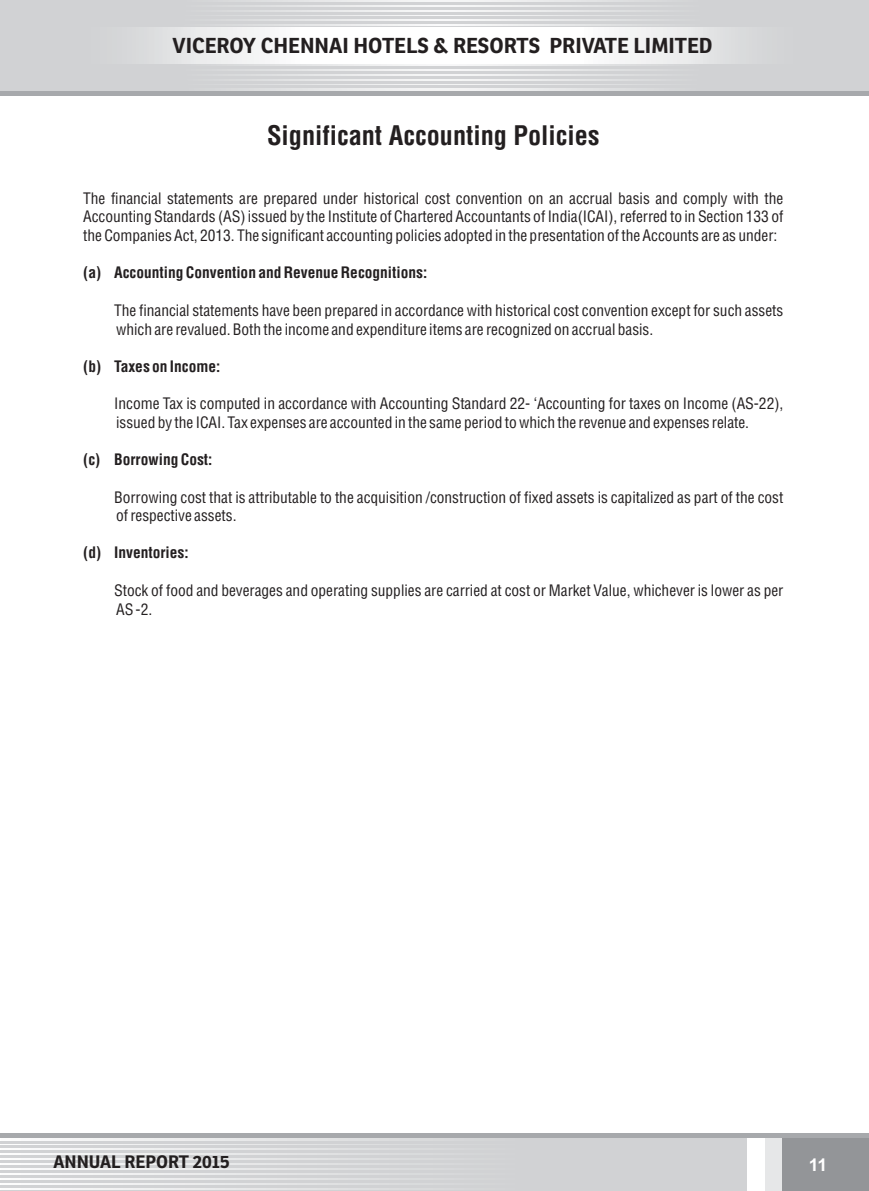
<style>
.page{position:relative;width:869px;height:1191px;background:#fff}
.page>*{position:absolute;margin:0;border:0;box-sizing:border-box;transform-origin:0 0}
.t1{font:800 26.25px "Switzerland Condensed";color:#231f20}
.t2{font:700 21px "Ronnia Basic";color:#231f20}
.t3{font:700 17.5px "Ronnia Basic";color:#231f20}
.t4{font:700 17.5px "Arial";color:#fff}
.t5{font:15.4px/18.7px "Switzerland Condensed";color:#231f20}
.t6{font:800 15.4px "Switzerland Condensed";color:#231f20}
</style>
<div class="page">
<svg style="left:1px;top:0;width:867px;height:91px;background:#d8d9db"></svg>
<hr style="left:0;top:2px;width:868px;height:2px;background:#d1d2d4">
<hr style="left:0;top:7px;width:868px;height:2px;background:#d1d2d4">
<hr style="left:0;top:12px;width:868px;height:2px;background:#d1d2d4">
<hr style="left:0;top:17px;width:868px;height:2px;background:#d1d2d4">
<hr style="left:0;top:22px;width:868px;height:2px;background:#d1d2d4">
<hr style="left:0;top:27px;width:868px;height:2px;background:#d1d2d4">
<hr style="left:0;top:32px;width:868px;height:2px;background:#d1d2d4">
<hr style="left:0;top:37px;width:868px;height:2px;background:#d1d2d4">
<hr style="left:0;top:41px;width:868px;height:3px;background:#d1d2d4">
<hr style="left:0;top:46px;width:868px;height:3px;background:#d1d2d4">
<hr style="left:0;top:51px;width:868px;height:2px;background:#d1d2d4">
<hr style="left:0;top:56px;width:868px;height:2px;background:#d1d2d4">
<hr style="left:0;top:61px;width:868px;height:2px;background:#d1d2d4">
<hr style="left:0;top:66px;width:868px;height:2px;background:#d1d2d4">
<hr style="left:0;top:71px;width:868px;height:2px;background:#d1d2d4">
<hr style="left:0;top:76px;width:868px;height:2px;background:#d1d2d4">
<hr style="left:0;top:81px;width:868px;height:2px;background:#d1d2d4">
<hr style="left:0;top:86px;width:868px;height:2px;background:#d1d2d4">
<hr style="left:0;top:91px;width:868px;height:4px;background:#a7a9ac">
<svg style="left:1px;top:1138px;width:746px;height:52px"></svg>
<hr style="left:0;top:1137px;width:868px;height:1px;background:#d1d2d4">
<hr style="left:0;top:1141px;width:868px;height:2px;background:#d1d2d4">
<hr style="left:0;top:1145px;width:868px;height:3px;background:#d1d2d4">
<hr style="left:0;top:1150px;width:868px;height:3px;background:#d1d2d4">
<hr style="left:0;top:1155px;width:868px;height:2px;background:#d1d2d4">
<hr style="left:0;top:1160px;width:868px;height:2px;background:#d1d2d4">
<hr style="left:0;top:1165px;width:868px;height:2px;background:#d1d2d4">
<hr style="left:0;top:1170px;width:868px;height:2px;background:#d1d2d4">
<hr style="left:0;top:1175px;width:868px;height:2px;background:#d1d2d4">
<hr style="left:0;top:1180px;width:868px;height:2px;background:#d1d2d4">
<hr style="left:0;top:1185px;width:868px;height:2px;background:#d1d2d4">
<hr style="left:0;top:1190px;width:868px;height:1px;background:#d1d2d4">
<div style="left:781px;top:1137px;width:87px;height:54px;background:#939598"></div>
<div style="left:764px;top:1137px;width:17px;height:54px;background:#e6e7e8"></div>
<div style="left:747px;top:1133px;width:17px;height:58px;background:#fff"></div>
<hr style="left:0;top:1133px;width:868px;height:4px;background:#a7a9ac">
<img style="left:32px;top:27px;width:819px;height:37px">
<hr style="left:0;top:0;width:1px;height:91px;background:#d1d2d4">
<h2 class="t2" style="left:172px;top:34px;width:541px">VICEROY CHENNAI HOTELS &amp; RESORTS PRIVATE LIMITED</h2>
<h1 class="t1" style="left:267px;top:125px;width:334px">Significant Accounting Policies</h1>
<p class="t5" style="left:83px;top:190px;width:701px;text-align:justify">The financial statements are prepared under historical cost convention on an accrual basis and comply with the Accounting Standards (AS) issued by the Institute of Chartered Accountants of India(ICAI), referred to in Section 133 of the Companies Act, 2013. The significant accounting policies adopted in the presentation of the Accounts are as under:</p>
<p class="t6" style="left:83px;top:267px;width:345px">(a) Accounting Convention and Revenue Recognitions:</p>
<p class="t5" style="left:114px;top:302px;width:670px">The financial statements have been prepared in accordance with historical cost convention except for such assets which are revalued. Both the income and expenditure items are recognized on accrual basis.</p>
<p class="t6" style="left:83px;top:360px;width:139px">(b) Taxes on Income:</p>
<p class="t5" style="left:114px;top:395px;width:670px">Income Tax is computed in accordance with Accounting Standard 22- ‘Accounting for taxes on Income (AS-22), issued by the ICAI. Tax expenses are accounted in the same period to which the revenue and expenses relate.</p>
<p class="t6" style="left:83px;top:453px;width:131px">(c) Borrowing Cost:</p>
<p class="t5" style="left:114px;top:489px;width:670px">Borrowing cost that is attributable to the acquisition /construction of fixed assets is capitalized as part of the cost of respective assets.</p>
<p class="t6" style="left:83px;top:547px;width:107px">(d) Inventories:</p>
<p class="t5" style="left:114px;top:582px;width:670px">Stock of food and beverages and operating supplies are carried at cost or Market Value, whichever is lower as per<br>AS -2.</p>
<p class="t3" style="left:53px;top:1151px;width:178px">ANNUAL REPORT 2015</p>
<p class="t4" style="left:808px;top:1154px;width:20px">11</p>
</div>
